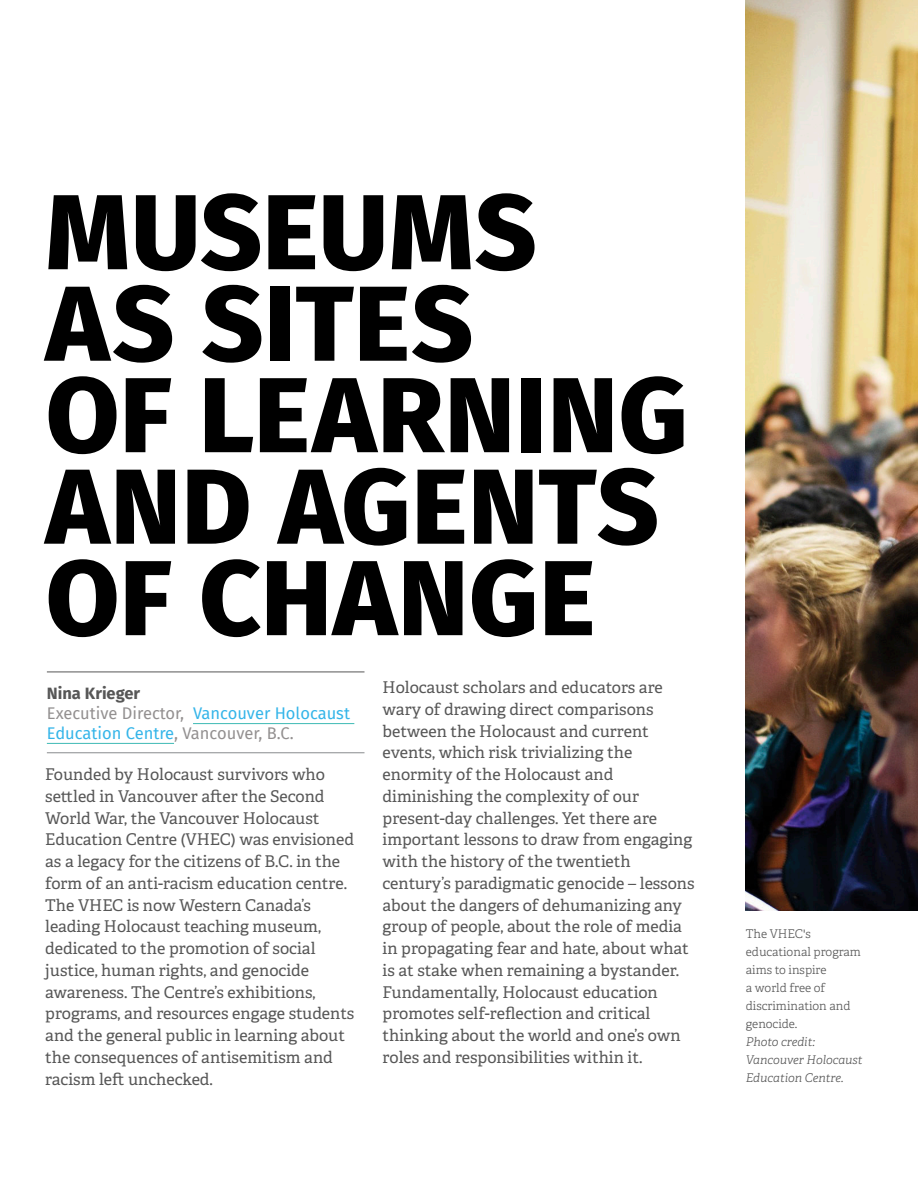
<style>
.page{position:relative;width:918px;height:1188px;background:#fff}
.page>*{position:absolute;margin:0;border:0;box-sizing:border-box;transform-origin:0 0}
.t1{font:800 106.5px/91.5px "Fira Sans";letter-spacing:.01em;color:#000}
.Author{font:16.5px/19.8px "Fira Sans";color:#939090}
.t2{font:16.2px/21.8px "Adelle";color:#575757}
.Caption_-_Right{font:300 12px/18px "Adelle";color:#575757}
.Caption_-_Right-2{font:italic 300 12px/18px "Adelle";color:#575757}
.s1{font-weight:700;color:#575757}
.s2{color:#35b5e9}
.s3{font-style:italic}
</style>
<div class="page">
<hr style="left:47px;top:672px;width:317px;height:1px;background:#575757">
<hr style="left:193px;top:723px;width:161px;height:1px;background:#3dbab5">
<hr style="left:47px;top:752px;width:317px;height:1px;background:#888b8e">
<hr style="left:47px;top:743px;width:127px;height:1px;background:#3dbab5">
<img style="left:746px;top:0;width:172px;height:910px">
<h1 class="t1" style="left:46px;top:178px;width:643px">MUSEUMS<br>AS SITES<br>OF LEARNING<br>AND AGENTS<br>OF CHANGE</h1>
<p class="Author" style="left:47px;top:683px;width:305px"><span class="s1">Nina Krieger<br></span>Executive Director, <span class="s2">Vancouver Holocaust<br>Education Centre</span>, Vancouver, B.C.</p>
<p class="t2" style="left:45px;top:764px;width:310px">Founded by Holocaust survivors who settled in Vancouver after the Second World War, the Vancouver Holocaust Education Centre (VHEC) was envisioned as a legacy for the citizens of B.C. in the form of an anti-racism education centre.<br>The VHEC is now Western Canada’s leading Holocaust teaching museum, dedicated to the promotion of social justice, human rights, and genocide awareness. The Centre’s exhibitions, programs, and resources engage students and the general public in learning about the consequences of antisemitism and racism left unchecked.</p>
<p class="t2" style="left:383px;top:677px;width:313px">Holocaust scholars and educators are wary of drawing direct comparisons between the Holocaust and current events, which risk trivializing the enormity of the Holocaust and diminishing the complexity of our present-day challenges. Yet there are important lessons to draw from engaging with the history of the twentieth century’s paradigmatic genocide – lessons about the dangers of dehumanizing any group of people, about the role of media in propagating fear and hate, about what is at stake when remaining a bystander.<br>Fundamentally, Holocaust education promotes self-reflection and critical thinking about the world and one’s own roles and responsibilities within it.</p>
<p class="Caption_-_Right" style="left:746px;top:925px;width:117px">The VHEC's educational program aims to inspire<br>a world free of discrimination and genocide.<br><span class="s3">Photo credit:</span></p>
<p class="Caption_-_Right-2" style="left:746px;top:1051px;width:118px">Vancouver Holocaust<br>Education Centre.</p>
</div>
